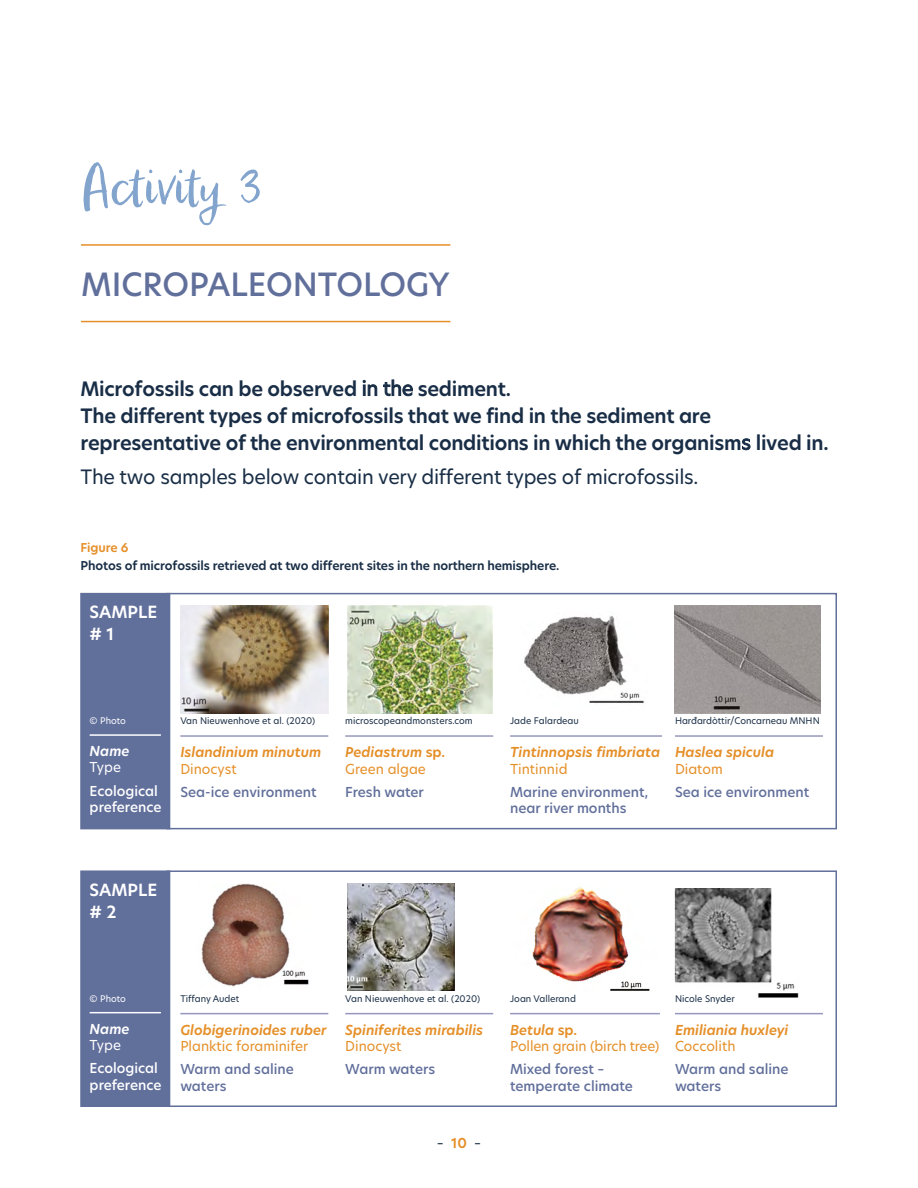
<style>
.page{position:relative;width:918px;height:1188px;background:#fff}
.page>*{position:absolute;margin:0;border:0;box-sizing:border-box;transform-origin:0 0}
.t1{font:54px "Epicursive Script";color:#82a4cd}
.t2{font:500 31.5px "New Hero";color:#616f9b}
.t3{font:600 19.5px/27px "New Hero";letter-spacing:-.015em;color:#192e46}
.t4{font:19.5px "New Hero";letter-spacing:-.015em;color:#192e46}
.t5{font:600 16.5px/22.5px "New Hero";color:#fff}
.t6{font:500 13.5px/16.5px "New Hero";color:#616f9b}
.t7{font:italic 600 13.5px/16.5px "New Hero";color:#e58f28}
.t8{font:13.5px/16.5px "New Hero";color:#e58f28}
.t9{font:500 13.5px/16.5px "New Hero";color:#fff}
.t10{font:italic 600 13.5px "New Hero";color:#fff}
.t11{font:13.5px "New Hero";color:#fff}
.t12{font:13.5px "New Hero";color:#192e46}
.t13{font:600 12px "New Hero";letter-spacing:-.01em;color:#192e46}
.t14{font:600 12px "New Hero";letter-spacing:-.01em;color:#e58f28}
.t15{font:9px "New Hero";color:#192e46}
.t16{font:9px "New Hero";letter-spacing:-.005em;color:#fff}
.s1{font-weight:400}
.s2{font-style:normal}
.s3{font-weight:400;font-style:normal}
.s4{font-weight:600;color:#e58f28}
.s5{font-weight:600;font-style:italic}
.s6{font-weight:600}
</style>
<div class="page">
<hr style="left:81px;top:244px;width:369px;height:2px;background:#e58f28">
<hr style="left:81px;top:321px;width:369px;height:1px;background:#e58f28">
<div style="left:166px;top:593px;width:671px;height:236px;border:2px solid #616f9b"></div>
<div style="left:80px;top:593px;width:90px;height:236px;background:#616f9b;border:2px solid #616f9b"></div>
<hr style="left:180px;top:735px;width:148px;height:2px;background:#9598bc">
<hr style="left:345px;top:735px;width:148px;height:2px;background:#9598bc">
<hr style="left:510px;top:735px;width:152px;height:2px;background:#9598bc">
<hr style="left:675px;top:735px;width:148px;height:2px;background:#9598bc">
<img style="left:180px;top:606px;width:148px;height:108px">
<img style="left:347px;top:606px;width:145px;height:108px">
<img style="left:524px;top:616px;width:120px;height:87px">
<img style="left:675px;top:606px;width:146px;height:108px">
<hr style="left:90px;top:734px;width:71px;height:2px;background:#fff">
<div style="left:166px;top:870px;width:671px;height:237px;border:2px solid #616f9b"></div>
<div style="left:80px;top:870px;width:90px;height:237px;background:#616f9b;border:2px solid #616f9b"></div>
<hr style="left:180px;top:1013px;width:148px;height:1px;background:#9598bc">
<hr style="left:345px;top:1013px;width:148px;height:1px;background:#9598bc">
<hr style="left:510px;top:1013px;width:150px;height:1px;background:#9598bc">
<hr style="left:675px;top:1013px;width:148px;height:1px;background:#9598bc">
<img style="left:201px;top:883px;width:108px;height:104px">
<img style="left:347px;top:883px;width:108px;height:107px">
<img style="left:532px;top:887px;width:118px;height:104px">
<img style="left:675px;top:889px;width:124px;height:109px">
<hr style="left:90px;top:1012px;width:71px;height:1px;background:#fff">
<h1 class="t1" style="left:81px;top:152px;width:183px">Activity 3</h1>
<h2 class="t2" style="left:81px;top:262px;width:370px">MICROPALEONTOLOGY</h2>
<p class="t3" style="left:81px;top:375px;width:750px">Microfossils can be observed <span class="s1">in the</span> sediment.<br>The different types of microfossils that we find in the sediment are representative of the environmental conditions in which the organism<span class="s1">s</span> lived in.</p>
<p class="t4" style="left:81px;top:463px;width:620px">The two samples below contain very different types of microfossils.</p>
<p class="t14" style="left:81px;top:539px;width:49px">Figure 6</p>
<p class="t13" style="left:81px;top:557px;width:480px">Photos of microfossils retrieved at two different sites in the northern hemisphere.</p>
<p class="t5" style="left:90px;top:601px;width:69px">SAMPLE # 1</p>
<p class="t16" style="left:90px;top:715px;width:38px">© Photo</p>
<p class="t10" style="left:90px;top:742px;width:41px">Name</p>
<p class="t11" style="left:90px;top:758px;width:33px">Type</p>
<p class="t9" style="left:90px;top:782px;width:73px">Ecological preference</p>
<p class="t15" style="left:180px;top:715px;width:136px">Van Nieuwenhove et al. (2020)</p>
<p class="t7" style="left:180px;top:744px;width:142px">Islandinium minutum</p>
<p class="t8" style="left:180px;top:760px;width:58px">Dinocyst</p>
<p class="t6" style="left:180px;top:783px;width:138px">Sea-ice environment</p>
<p class="t15" style="left:345px;top:715px;width:129px">microscopeandmonsters.com</p>
<p class="t7" style="left:345px;top:744px;width:101px">Pediastrum <span class="s2">sp.<br></span><span class="s3">Green algae</span></p>
<p class="t6" style="left:345px;top:783px;width:80px">Fresh water</p>
<p class="t5" style="left:90px;top:878px;width:69px">SAMPLE # 2</p>
<p class="t15" style="left:510px;top:715px;width:70px">Jade Falardeau</p>
<p class="t7" style="left:510px;top:744px;width:152px">Tintinnopsis fimbriata</p>
<p class="t8" style="left:510px;top:760px;width:59px">Tintinnid</p>
<p class="t6" style="left:510px;top:783px;width:140px">Marine environment, near river months</p>
<p class="t15" style="left:675px;top:715px;width:146px">Harđardòttir/Concarneau MNHN</p>
<p class="t7" style="left:675px;top:744px;width:101px">Haslea spicula</p>
<p class="t8" style="left:675px;top:760px;width:49px">Diatom</p>
<p class="t6" style="left:675px;top:783px;width:136px">Sea ice environment</p>
<p class="t16" style="left:90px;top:992px;width:38px">© Photo</p>
<p class="t10" style="left:90px;top:1019px;width:41px">Name</p>
<p class="t11" style="left:90px;top:1036px;width:33px">Type</p>
<p class="t9" style="left:90px;top:1060px;width:73px">Ecological preference</p>
<p class="t15" style="left:180px;top:992px;width:61px">Tiffany Audet</p>
<p class="t7" style="left:180px;top:1021px;width:148px">Globigerinoides ruber</p>
<p class="t8" style="left:180px;top:1038px;width:129px">Planktic foraminifer</p>
<p class="t6" style="left:180px;top:1061px;width:115px">Warm and saline waters</p>
<p class="t15" style="left:345px;top:992px;width:136px">Van Nieuwenhove et al. (2020)</p>
<p class="t7" style="left:345px;top:1021px;width:140px">Spiniferites mirabilis</p>
<p class="t8" style="left:345px;top:1038px;width:58px">Dinocyst</p>
<p class="t6" style="left:345px;top:1061px;width:91px">Warm waters</p>
<p class="t12" style="left:437px;top:1134px;width:46px">– <span class="s4">10</span> –</p>
<p class="t15" style="left:510px;top:992px;width:67px">Joan Vallerand</p>
<p class="t8" style="left:510px;top:1021px;width:151px"><span class="s5">Betula</span> <span class="s6">sp.<br></span>Pollen grain (birch tree)</p>
<p class="t6" style="left:510px;top:1061px;width:124px">Mixed forest – temperate climate</p>
<p class="t15" style="left:675px;top:992px;width:61px">Nicole Snyder</p>
<p class="t7" style="left:675px;top:1021px;width:115px">Emiliania huxleyi</p>
<p class="t8" style="left:675px;top:1038px;width:62px">Coccolith</p>
<p class="t6" style="left:675px;top:1061px;width:115px">Warm and saline waters</p>
</div>
